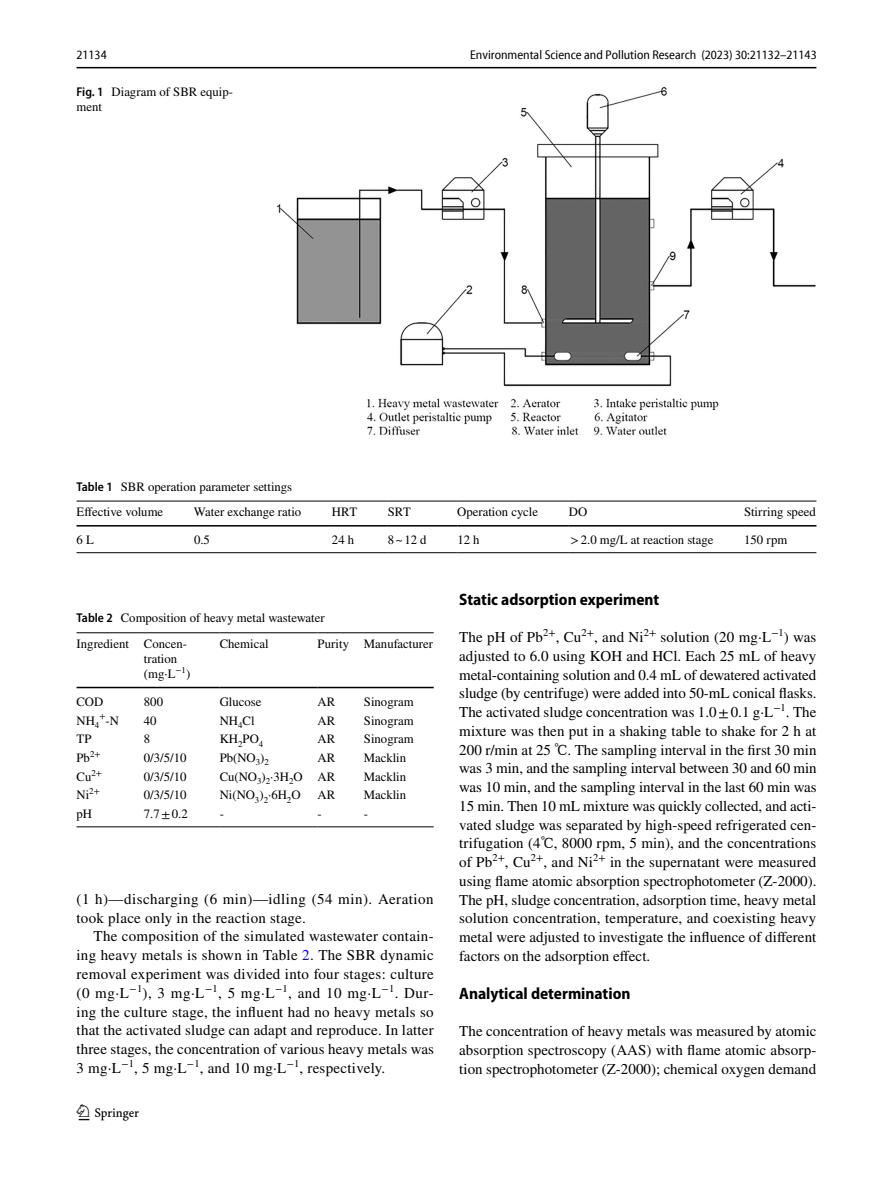
<style>
.page{position:relative;width:893px;height:1187px;background:#fff}
.page>*{position:absolute;margin:0;border:0;box-sizing:border-box;transform-origin:0 0}
.t1{font:22.5px "Springnew Regular 2";color:#000}
.t2{font:700 semi-condensed 16.5px "Myriad Pro";color:#000}
.t3{font:15px/18.8px "STIX";letter-spacing:.005em;color:#000;text-align:justify}
.t4{font:15px/18.8px "STIX";letter-spacing:.025em;color:#000}
.t5{font:12.75px/15px "STIX";color:#000}
.t6{font:semi-condensed 12.75px "Myriad Pro Unic";color:#000}
.s1{font-family:"Myriad Pro";font-weight:600;font-stretch:semi-condensed}
.s2{color:#00f}
.s3{font-family:"Code 2000"}
</style>
<div class="page">
<hr style="left:77px;top:67px;width:739px;height:1px;background:#000">
<img style="left:276px;top:87px;width:540px;height:348px">
<hr style="left:77px;top:500px;width:117px;height:1px;background:#000">
<hr style="left:77px;top:525px;width:117px;height:1px;background:#000">
<hr style="left:194px;top:500px;width:138px;height:1px;background:#000">
<hr style="left:194px;top:525px;width:138px;height:1px;background:#000">
<hr style="left:332px;top:500px;width:56px;height:1px;background:#000">
<hr style="left:332px;top:525px;width:56px;height:1px;background:#000">
<hr style="left:388px;top:500px;width:69px;height:1px;background:#000">
<hr style="left:388px;top:525px;width:69px;height:1px;background:#000">
<hr style="left:457px;top:500px;width:112px;height:1px;background:#000">
<hr style="left:457px;top:525px;width:112px;height:1px;background:#000">
<hr style="left:569px;top:500px;width:175px;height:1px;background:#000">
<hr style="left:569px;top:525px;width:175px;height:1px;background:#000">
<hr style="left:744px;top:500px;width:72px;height:1px;background:#000">
<hr style="left:744px;top:525px;width:72px;height:1px;background:#000">
<hr style="left:77px;top:552px;width:117px;height:1px;background:#000">
<hr style="left:194px;top:552px;width:138px;height:1px;background:#000">
<hr style="left:332px;top:552px;width:56px;height:1px;background:#000">
<hr style="left:388px;top:552px;width:69px;height:1px;background:#000">
<hr style="left:457px;top:552px;width:112px;height:1px;background:#000">
<hr style="left:569px;top:552px;width:175px;height:1px;background:#000">
<hr style="left:744px;top:552px;width:72px;height:1px;background:#000">
<hr style="left:77px;top:632px;width:67px;height:1px;background:#000">
<hr style="left:77px;top:686px;width:67px;height:2px;background:#000">
<hr style="left:144px;top:632px;width:76px;height:1px;background:#000">
<hr style="left:144px;top:686px;width:76px;height:2px;background:#000">
<hr style="left:220px;top:632px;width:98px;height:1px;background:#000">
<hr style="left:220px;top:686px;width:98px;height:2px;background:#000">
<hr style="left:318px;top:632px;width:46px;height:1px;background:#000">
<hr style="left:318px;top:686px;width:46px;height:2px;background:#000">
<hr style="left:364px;top:632px;width:70px;height:1px;background:#000">
<hr style="left:364px;top:686px;width:70px;height:2px;background:#000">
<hr style="left:77px;top:826px;width:67px;height:1px;background:#000">
<hr style="left:144px;top:826px;width:76px;height:1px;background:#000">
<hr style="left:220px;top:826px;width:98px;height:1px;background:#000">
<hr style="left:318px;top:826px;width:46px;height:1px;background:#000">
<hr style="left:364px;top:826px;width:70px;height:1px;background:#000">
<p class="t6" style="left:76px;top:50px;width:32px">21134</p>
<p class="t6" style="left:470px;top:50px;width:348px">Environmental Science and Pollution Research (2023) 30:21132–21143</p>
<p class="t5" style="left:77px;top:85px;width:158px"><span class="s1">Fig. 1</span> Diagram of SBR equip&shy;ment</p>
<p class="t5" style="left:77px;top:474px;width:217px;line-height:25.5px"><span class="s1">Table 1</span> SBR operation parameter settings<br>Effective volume</p>
<p class="t5" style="left:194px;top:505px;width:109px">Water exchange ratio</p>
<p class="t5" style="left:332px;top:505px;width:27px">HRT</p>
<p class="t5" style="left:388px;top:505px;width:25px">SRT</p>
<p class="t5" style="left:457px;top:505px;width:82px">Operation cycle</p>
<p class="t5" style="left:569px;top:505px;width:20px">DO</p>
<p class="t5" style="left:744px;top:505px;width:73px">Stirring speed</p>
<p class="t5" style="left:77px;top:533px;width:19px">6 L</p>
<p class="t5" style="left:194px;top:533px;width:17px">0.5</p>
<p class="t5" style="left:332px;top:533px;width:24px">24 h</p>
<p class="t5" style="left:388px;top:533px;width:40px">8~12 d</p>
<p class="t5" style="left:457px;top:533px;width:24px">12 h</p>
<p class="t5" style="left:570px;top:533px;width:144px">&gt;2.0 mg/L at reaction stage</p>
<p class="t5" style="left:744px;top:533px;width:45px">150 rpm</p>
<p class="t5" style="left:77px;top:606px;width:250px;line-height:25.5px"><span class="s1">Table 2</span> Composition of heavy metal wastewater<br>Ingredient Concen-</p>
<p class="t5" style="left:144px;top:651px;width:48px">tration (mg·L<sup>−1</sup>)</p>
<p class="t5" style="left:220px;top:636px;width:50px">Chemical</p>
<p class="t5" style="left:318px;top:636px;width:117px">Purity Manufacturer</p>
<p class="t5" style="left:77px;top:695px;width:28px">COD</p>
<p class="t5" style="left:144px;top:695px;width:21px">800</p>
<p class="t5" style="left:220px;top:695px;width:43px">Glucose</p>
<p class="t5" style="left:318px;top:695px;width:19px">AR</p>
<p class="t5" style="left:364px;top:695px;width:51px">Sinogram</p>
<p class="t5" style="left:77px;top:713px;width:44px">NH<sub>4</sub><sup>+</sup>-N</p>
<p class="t5" style="left:144px;top:713px;width:14px">40</p>
<p class="t5" style="left:220px;top:713px;width:36px">NH<sub>4</sub>Cl</p>
<p class="t5" style="left:318px;top:713px;width:19px">AR</p>
<p class="t5" style="left:364px;top:713px;width:51px">Sinogram</p>
<p class="t5" style="left:77px;top:732px;width:16px">TP</p>
<p class="t5" style="left:144px;top:732px;width:8px">8</p>
<p class="t5" style="left:220px;top:732px;width:45px">KH<sub>2</sub>PO<sub>4</sub></p>
<p class="t5" style="left:318px;top:732px;width:19px">AR</p>
<p class="t5" style="left:364px;top:732px;width:51px">Sinogram</p>
<p class="t5" style="left:77px;top:751px;width:26px">Pb<sup>2+</sup></p>
<p class="t5" style="left:144px;top:751px;width:44px">0/3/5/10</p>
<p class="t5" style="left:220px;top:751px;width:51px">Pb(NO<sub>3</sub>)<sub>2</sub></p>
<p class="t5" style="left:318px;top:751px;width:19px">AR</p>
<p class="t5" style="left:364px;top:751px;width:44px">Macklin</p>
<p class="t5" style="left:77px;top:769px;width:27px">Cu<sup>2+</sup></p>
<p class="t5" style="left:144px;top:769px;width:44px">0/3/5/10</p>
<p class="t5" style="left:220px;top:769px;width:117px">Cu(NO<sub>3</sub>)<sub>2</sub>·3H<sub>2</sub>O AR</p>
<p class="t5" style="left:364px;top:769px;width:44px">Macklin</p>
<p class="t5" style="left:77px;top:788px;width:25px">Ni<sup>2+</sup></p>
<p class="t5" style="left:144px;top:788px;width:44px">0/3/5/10</p>
<p class="t5" style="left:220px;top:788px;width:82px">Ni(NO<sub>3</sub>)<sub>2</sub>·6H<sub>2</sub>O</p>
<p class="t5" style="left:318px;top:788px;width:19px">AR</p>
<p class="t5" style="left:364px;top:788px;width:44px">Macklin</p>
<p class="t5" style="left:77px;top:807px;width:17px">pH</p>
<p class="t5" style="left:144px;top:807px;width:45px">7.7±0.2</p>
<p class="t5" style="left:220px;top:807px;width:6px">-</p>
<p class="t5" style="left:318px;top:807px;width:6px">-</p>
<p class="t5" style="left:364px;top:807px;width:6px">-</p>
<p class="t4" style="left:77px;top:890px;width:359px">(1 h)—discharging (6 min)—idling (54 min). Aeration took place only in the reaction stage.</p>
<p class="t3" style="left:77px;top:928px;width:359px;text-indent:17px">The composition of the simulated wastewater contain&shy;ing heavy metals is shown in Table <span class="s2">2</span>. The SBR dynamic removal experiment was divided into four stages: culture (0 mg·L<sup>−1</sup>), 3 mg·L<sup>−1</sup>, 5 mg·L<sup>−1</sup>, and 10 mg·L<sup>−1</sup>. Dur&shy;ing the culture stage, the influent had no heavy metals so that the activated sludge can adapt and reproduce. In latter three stages, the concentration of various heavy metals was 3 mg·L<sup>−1</sup>, 5 mg·L<sup>−1</sup>, and 10 mg·L<sup>−1</sup>, respectively.</p>
<h1 class="t1" style="left:79px;top:1104px;width:62px">1 3</h1>
<p class="t2" style="left:459px;top:589px;width:202px">Static adsorption experiment</p>
<p class="t3" style="left:459px;top:628px;width:359px">The pH of Pb<sup>2+</sup>, Cu<sup>2+</sup>, and Ni<sup>2+</sup> solution (20 mg·L<sup>−1</sup>) was adjusted to 6.0 using KOH and HCl. Each 25 mL of heavy metal-containing solution and 0.4 mL of dewatered activated sludge (by centrifuge) were added into 50-mL conical flasks.<br>The activated sludge concentration was 1.0±0.1 g·L<sup>−1</sup>. The mixture was then put in a shaking table to shake for 2 h at 200 r/min at 25 <span class="s3">℃</span>. The sampling interval in the first 30 min was 3 min, and the sampling interval between 30 and 60 min was 10 min, and the sampling interval in the last 60 min was 15 min. Then 10 mL mixture was quickly collected, and acti&shy;vated sludge was separated by high-speed refrigerated cen&shy;trifugation (4<span class="s3">℃</span>, 8000 rpm, 5 min), and the concentrations of Pb<sup>2+</sup>, Cu<sup>2+</sup>, and Ni<sup>2+</sup> in the supernatant were measured using flame atomic absorption spectrophotometer (Z-2000).<br>The pH, sludge concentration, adsorption time, heavy metal solution concentration, temperature, and coexisting heavy metal were adjusted to investigate the influence of different factors on the adsorption effect.</p>
<p class="t2" style="left:459px;top:983px;width:173px">Analytical determination</p>
<p class="t3" style="left:459px;top:1022px;width:359px">The concentration of heavy metals was measured by atomic absorption spectroscopy (AAS) with flame atomic absorp&shy;tion spectrophotometer (Z-2000); chemical oxygen demand</p>
</div>
